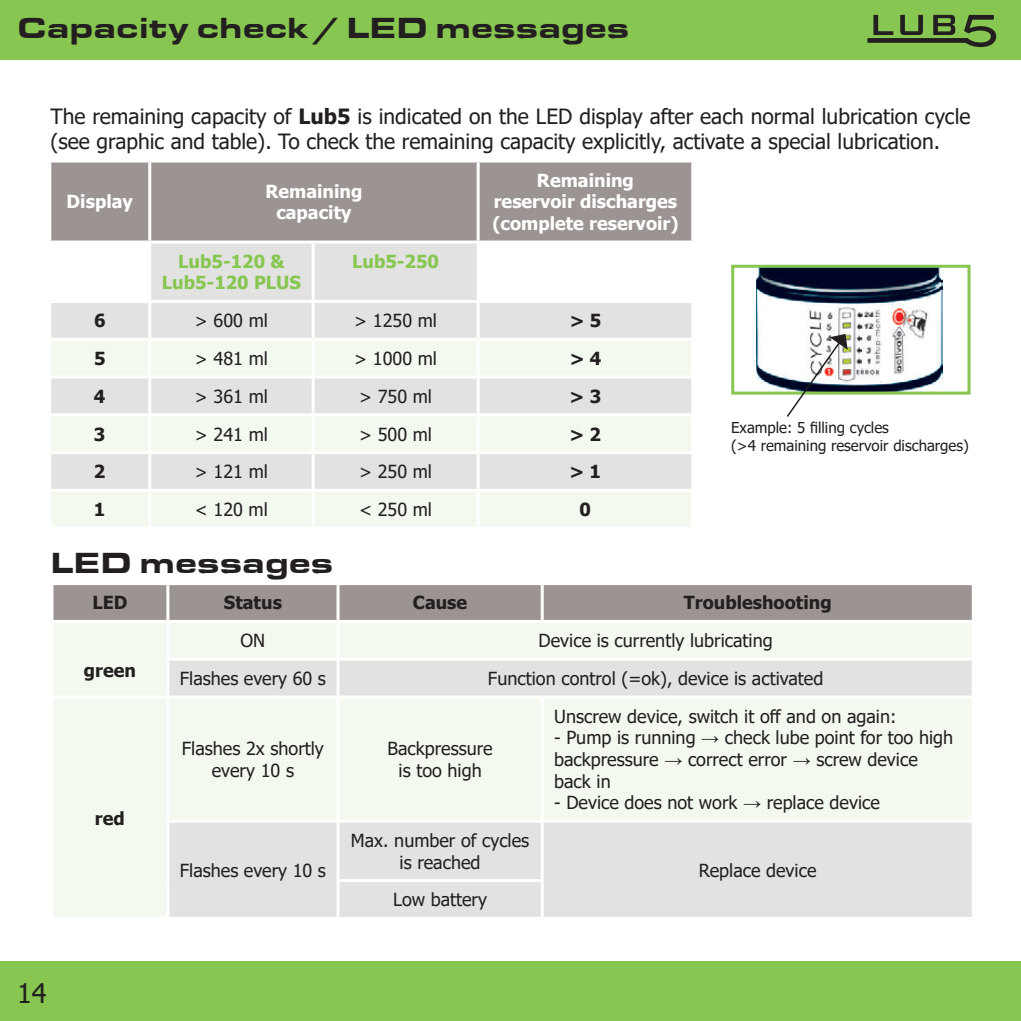
<style>
.page{position:relative;width:1021px;height:1021px;background:#fff}
.page>*{position:absolute;margin:0;border:0;box-sizing:border-box;transform-origin:0 0}
.t1{font:30px "Eurostar Black Extended";color:#231f20}
.t2{font:27px "Tahoma";color:#231f20}
.t3{font:21px/25.2px "Tahoma";color:#231f20}
.t4{font:18px/21.6px "Tahoma";color:#231f20;text-align:center}
.t5{font:700 18px/21.6px "Tahoma";color:#fff;text-align:center}
.t6{font:700 18px "Tahoma";color:#231f20}
.t7{font:700 18px/21.6px "Tahoma";color:#87c650;text-align:center}
.t8{font:15px/18px "Tahoma";color:#231f20}
.s1{font-weight:700}
</style>
<div class="page">
<div style="left:0;top:961px;width:1020px;height:59px;background:#87c650"></div>
<div style="left:0;top:0;width:1020px;height:60px;background:#87c650"></div>
<svg style="left:867px;top:15px;width:129px;height:32px"></svg>
<img style="left:756px;top:269px;width:186px;height:121px">
<div style="left:731px;top:265px;width:239px;height:129px;border:3px solid #87c650"></div>
<svg style="left:785px;top:334px;width:62px;height:83px"></svg>
<div style="left:51px;top:162px;width:640px;height:78px;background:#9c9493"></div>
<svg style="left:51px;top:243px;width:640px;height:95px;fill:#e2e2e1"></svg>
<svg style="left:51px;top:341px;width:640px;height:185px;fill:#f4f9f0"></svg>
<hr style="left:48px;top:300px;width:102px;height:3px;background:#fff">
<hr style="left:150px;top:300px;width:163px;height:3px;background:#fff">
<hr style="left:313px;top:300px;width:165px;height:3px;background:#fff">
<hr style="left:478px;top:300px;width:216px;height:3px;background:#fff">
<hr style="left:48px;top:375px;width:102px;height:3px;background:#fff">
<hr style="left:150px;top:375px;width:163px;height:3px;background:#fff">
<hr style="left:313px;top:375px;width:165px;height:3px;background:#fff">
<hr style="left:478px;top:375px;width:216px;height:3px;background:#fff">
<hr style="left:48px;top:413px;width:102px;height:3px;background:#fff">
<hr style="left:150px;top:413px;width:163px;height:3px;background:#fff">
<hr style="left:313px;top:413px;width:165px;height:3px;background:#fff">
<hr style="left:478px;top:413px;width:216px;height:3px;background:#fff">
<hr style="left:48px;top:451px;width:102px;height:3px;background:#fff">
<hr style="left:150px;top:451px;width:163px;height:3px;background:#fff">
<hr style="left:313px;top:451px;width:165px;height:3px;background:#fff">
<hr style="left:478px;top:451px;width:216px;height:3px;background:#fff">
<hr style="left:48px;top:489px;width:102px;height:3px;background:#fff">
<hr style="left:150px;top:489px;width:163px;height:3px;background:#fff">
<hr style="left:313px;top:489px;width:165px;height:3px;background:#fff">
<hr style="left:478px;top:489px;width:216px;height:3px;background:#fff">
<hr style="left:148px;top:162px;width:3px;height:78px;background:#fff">
<hr style="left:476px;top:162px;width:3px;height:78px;background:#fff">
<hr style="left:148px;top:243px;width:3px;height:57px;background:#fff">
<hr style="left:311px;top:243px;width:3px;height:57px;background:#fff">
<hr style="left:476px;top:243px;width:3px;height:57px;background:#fff">
<hr style="left:148px;top:303px;width:3px;height:35px;background:#fff">
<hr style="left:311px;top:303px;width:3px;height:35px;background:#fff">
<hr style="left:476px;top:303px;width:3px;height:35px;background:#fff">
<hr style="left:148px;top:341px;width:3px;height:34px;background:#fff">
<hr style="left:311px;top:341px;width:3px;height:34px;background:#fff">
<hr style="left:476px;top:341px;width:3px;height:34px;background:#fff">
<hr style="left:148px;top:378px;width:3px;height:35px;background:#fff">
<hr style="left:311px;top:378px;width:3px;height:35px;background:#fff">
<hr style="left:476px;top:378px;width:3px;height:35px;background:#fff">
<hr style="left:148px;top:416px;width:3px;height:35px;background:#fff">
<hr style="left:311px;top:416px;width:3px;height:35px;background:#fff">
<hr style="left:476px;top:416px;width:3px;height:35px;background:#fff">
<hr style="left:148px;top:454px;width:3px;height:35px;background:#fff">
<hr style="left:311px;top:454px;width:3px;height:35px;background:#fff">
<hr style="left:476px;top:454px;width:3px;height:35px;background:#fff">
<hr style="left:148px;top:492px;width:3px;height:34px;background:#fff">
<hr style="left:311px;top:492px;width:3px;height:34px;background:#fff">
<hr style="left:476px;top:492px;width:3px;height:34px;background:#fff">
<div style="left:53px;top:585px;width:918px;height:35px;background:#9c9493"></div>
<div style="left:54px;top:623px;width:917px;height:293px;background:#f4f9f0"></div>
<svg style="left:169px;top:660px;width:802px;height:256px;fill:#e2e2e1"></svg>
<hr style="left:166px;top:657px;width:172px;height:3px;background:#fff">
<hr style="left:338px;top:657px;width:204px;height:3px;background:#fff">
<hr style="left:542px;top:657px;width:432px;height:3px;background:#fff">
<hr style="left:50px;top:695px;width:118px;height:3px;background:#fff">
<hr style="left:168px;top:695px;width:170px;height:3px;background:#fff">
<hr style="left:338px;top:695px;width:204px;height:3px;background:#fff">
<hr style="left:542px;top:695px;width:432px;height:3px;background:#fff">
<hr style="left:166px;top:819px;width:172px;height:3px;background:#fff">
<hr style="left:338px;top:819px;width:204px;height:3px;background:#fff">
<hr style="left:542px;top:819px;width:432px;height:3px;background:#fff">
<hr style="left:336px;top:879px;width:207px;height:3px;background:#fff">
<hr style="left:166px;top:585px;width:3px;height:35px;background:#fff">
<hr style="left:336px;top:585px;width:3px;height:35px;background:#fff">
<hr style="left:540px;top:585px;width:3px;height:35px;background:#fff">
<hr style="left:166px;top:623px;width:3px;height:34px;background:#fff">
<hr style="left:336px;top:623px;width:3px;height:34px;background:#fff">
<hr style="left:166px;top:660px;width:3px;height:35px;background:#fff">
<hr style="left:336px;top:660px;width:3px;height:35px;background:#fff">
<hr style="left:166px;top:698px;width:3px;height:121px;background:#fff">
<hr style="left:336px;top:698px;width:3px;height:121px;background:#fff">
<hr style="left:540px;top:698px;width:3px;height:121px;background:#fff">
<hr style="left:166px;top:822px;width:3px;height:58px;background:#fff">
<hr style="left:336px;top:822px;width:3px;height:57px;background:#fff">
<hr style="left:540px;top:822px;width:3px;height:57px;background:#fff">
<hr style="left:166px;top:880px;width:3px;height:36px;background:#fff">
<hr style="left:336px;top:882px;width:3px;height:34px;background:#fff">
<hr style="left:540px;top:882px;width:3px;height:34px;background:#fff">
<h1 class="t1" style="left:17px;top:9px;width:614px">Capacity check / LED messages</h1>
<p class="t3" style="left:50px;top:105px;width:921px">The remaining capacity of <span class="s1">Lub5</span> is indicated on the LED display after each normal lubrication cycle (see graphic and table). To check the remaining capacity explicitly, activate a special lubrication.</p>
<p class="t5" style="left:67px;top:192px;width:68px">Display</p>
<p class="t5" style="left:265px;top:181px;width:98px">Remaining capacity</p>
<p class="t5" style="left:492px;top:170px;width:188px">Remaining<br>reservoir discharges (complete reservoir)</p>
<p class="t7" style="left:162px;top:251px;width:140px">Lub5-120 &amp;<br>Lub5-120 PLUS</p>
<p class="t7" style="left:352px;top:251px;width:88px">Lub5-250</p>
<p class="t6" style="left:94px;top:308px;width:13px">6</p>
<p class="t4" style="left:195px;top:311px;width:74px">&gt; 600 ml</p>
<p class="t4" style="left:354px;top:311px;width:84px">&gt; 1250 ml</p>
<p class="t6" style="left:569px;top:308px;width:33px">&gt; 5</p>
<p class="t6" style="left:94px;top:346px;width:13px">5</p>
<p class="t4" style="left:195px;top:348px;width:74px">&gt; 481 ml</p>
<p class="t4" style="left:354px;top:348px;width:84px">&gt; 1000 ml</p>
<p class="t6" style="left:569px;top:346px;width:33px">&gt; 4</p>
<p class="t6" style="left:94px;top:383px;width:13px">4</p>
<p class="t4" style="left:195px;top:386px;width:74px">&gt; 361 ml</p>
<p class="t4" style="left:359px;top:386px;width:74px">&gt; 750 ml</p>
<p class="t6" style="left:569px;top:383px;width:33px">&gt; 3</p>
<p class="t6" style="left:94px;top:421px;width:13px">3</p>
<p class="t4" style="left:195px;top:424px;width:74px">&gt; 241 ml</p>
<p class="t4" style="left:359px;top:424px;width:74px">&gt; 500 ml</p>
<p class="t6" style="left:569px;top:421px;width:33px">&gt; 2</p>
<p class="t6" style="left:94px;top:459px;width:13px">2</p>
<p class="t4" style="left:195px;top:462px;width:74px">&gt; 121 ml</p>
<p class="t4" style="left:359px;top:462px;width:74px">&gt; 250 ml</p>
<p class="t6" style="left:569px;top:459px;width:33px">&gt; 1</p>
<p class="t6" style="left:94px;top:497px;width:13px">1</p>
<p class="t4" style="left:195px;top:500px;width:74px">&lt; 120 ml</p>
<p class="t4" style="left:359px;top:500px;width:74px">&lt; 250 ml</p>
<p class="t6" style="left:579px;top:497px;width:13px">0</p>
<h1 class="t1" style="left:50px;top:544px;width:284px">LED messages</h1>
<p class="t8" style="left:731px;top:419px;width:239px">Example: 5 filling cycles<br>(&gt;4 remaining reservoir discharges)</p>
<p class="t6" style="left:92px;top:590px;width:36px">LED</p>
<p class="t6" style="left:224px;top:590px;width:59px">Status</p>
<p class="t6" style="left:413px;top:590px;width:56px">Cause</p>
<p class="t6" style="left:684px;top:590px;width:149px">Troubleshooting</p>
<p class="t6" style="left:84px;top:657px;width:54px">green</p>
<p class="t6" style="left:95px;top:806px;width:31px">red</p>
<h2 class="t2" style="left:17px;top:974px;width:31px">14</h2>
<p class="t4" style="left:240px;top:631px;width:26px">ON</p>
<p class="t4" style="left:538px;top:631px;width:236px">Device is currently lubricating</p>
<p class="t4" style="left:180px;top:668px;width:148px">Flashes every 60 s</p>
<p class="t4" style="left:488px;top:668px;width:337px">Function control (=ok), device is activated</p>
<p class="t4" style="left:182px;top:738px;width:143px">Flashes 2x shortly every 10 s</p>
<p class="t4" style="left:387px;top:738px;width:107px">Backpressure is too high</p>
<p class="t4" style="left:180px;top:860px;width:148px">Flashes every 10 s</p>
<p class="t4" style="left:351px;top:830px;width:180px">Max. number of cycles is reached</p>
<p class="t4" style="left:393px;top:890px;width:95px">Low battery</p>
<p class="t4" style="left:554px;top:706px;width:344px">Unscrew device, switch it off and on again:</p>
<p class="t4" style="left:554px;top:728px;width:400px;text-align:left">- Pump is running → check lube point for too high backpressure → correct error → screw device back in</p>
<p class="t4" style="left:554px;top:792px;width:327px">- Device does not work → replace device</p>
<p class="t4" style="left:699px;top:860px;width:119px">Replace device</p>
</div>
